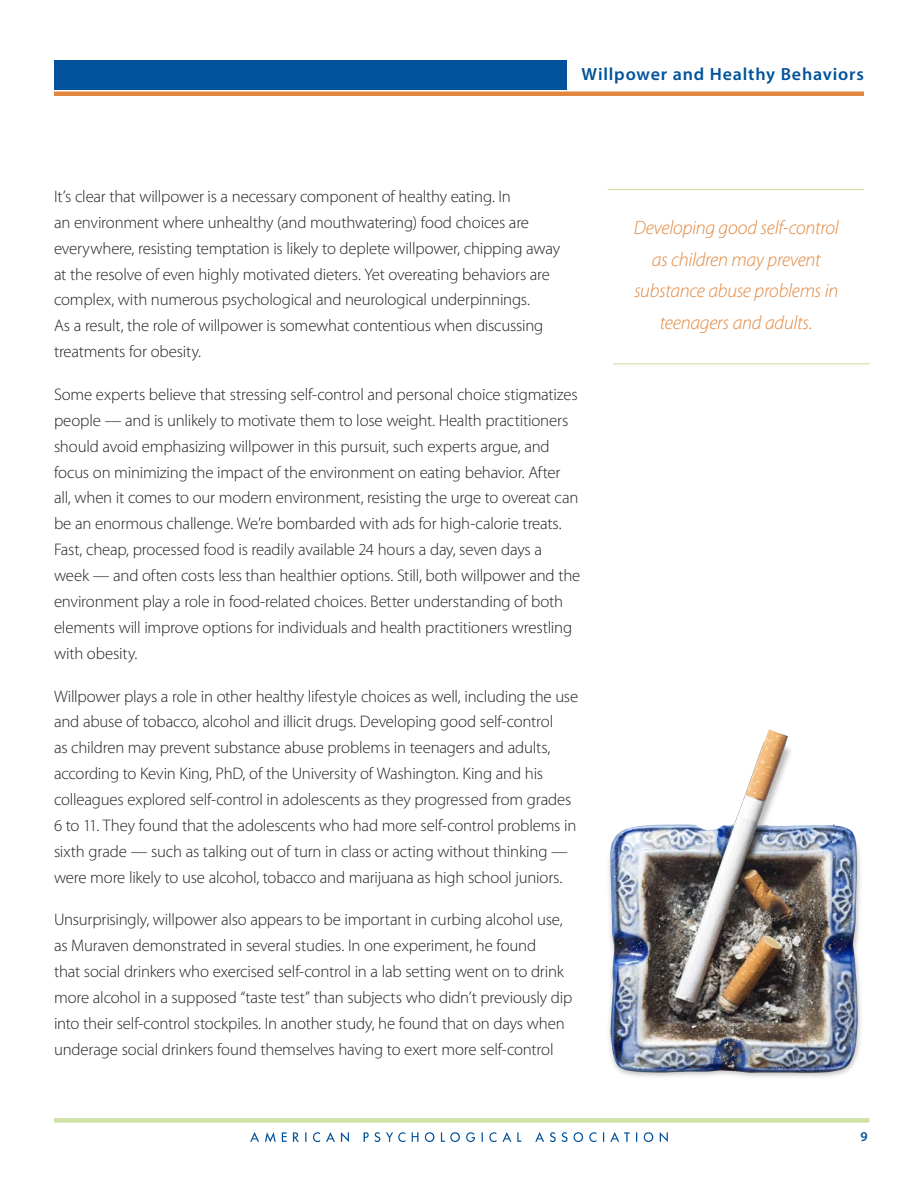
<style>
.page{position:relative;width:918px;height:1188px;background:#fff}
.page>*{position:absolute;margin:0;border:0;box-sizing:border-box;transform-origin:0 0}
.pull_out{font:italic 300 19.5px/31.5px "Myriad Pro";letter-spacing:-.015em;color:#e1873f;text-align:center}
.t1{font:600 17.7px "Myriad Pro";letter-spacing:.045em;color:#01529b}
.body_copy{font:300 16.8px/26px "Myriad Pro";letter-spacing:-.01em;color:#231f20}
.t2{font:600 13.5px "Myriad Pro";color:#01529a}
</style>
<div class="page">
<hr style="left:54px;top:92px;width:810px;height:4px;background:#e1873f">
<svg style="left:250px;top:1132px;width:418px;height:10px"></svg>
<hr style="left:608px;top:189px;width:256px;height:1px;background:#cde1a4">
<hr style="left:613px;top:363px;width:256px;height:1px;background:#cde1a4">
<img style="left:609px;top:729px;width:252px;height:348px">
<div style="left:54px;top:60px;width:513px;height:30px;background:#01529b"></div>
<div style="left:54px;top:1118px;width:815px;height:5px;background:#cde1a4"></div>
<p class="t1" style="left:582px;top:63px;width:284px">Willpower and Healthy Behaviors</p>
<p class="body_copy" style="left:54px;top:183px;width:508px">It’s clear that willpower is a necessary component of healthy eating. In<br>an environment where unhealthy (and mouthwatering) food choices are everywhere, resisting temptation is likely to deplete willpower, chipping away at the resolve of even highly motivated dieters. Yet overeating behaviors are complex, with numerous psychological and neurological underpinnings.<br>As a result, the role of willpower is somewhat contentious when discussing treatments for obesity.</p>
<p class="body_copy" style="left:54px;top:381px;width:528px">Some experts believe that stressing self-control and personal choice stigmatizes people — and is unlikely to motivate them to lose weight. Health practitioners should avoid emphasizing willpower in this pursuit, such experts argue, and focus on minimizing the impact of the environment on eating behavior. After all, when it comes to our modern environment, resisting the urge to overeat can be an enormous challenge. We’re bombarded with ads for high-calorie treats.<br>Fast, cheap, processed food is readily available 24 hours a day, seven days a week — and often costs less than healthier options. Still, both willpower and the environment play a role in food-related choices. Better understanding of both elements will improve options for individuals and health practitioners wrestling with obesity.</p>
<p class="body_copy" style="left:54px;top:683px;width:526px">Willpower plays a role in other healthy lifestyle choices as well, including the use and abuse of tobacco, alcohol and illicit drugs. Developing good self-control<br>as children may prevent substance abuse problems in teenagers and adults, according to Kevin King, PhD, of the University of Washington. King and his colleagues explored self-control in adolescents as they progressed from grades 6 to 11. They found that the adolescents who had more self-control problems in sixth grade — such as talking out of turn in class or acting without thinking — were more likely to use alcohol, tobacco and marijuana as high school juniors.</p>
<p class="body_copy" style="left:54px;top:907px;width:520px">Unsurprisingly, willpower also appears to be important in curbing alcohol use, as Muraven demonstrated in several studies. In one experiment, he found<br>that social drinkers who exercised self-control in a lab setting went on to drink more alcohol in a supposed “taste test” than subjects who didn’t previously dip into their self-control stockpiles. In another study, he found that on days when underage social drinkers found themselves having to exert more self-control</p>
<p class="pull_out" style="left:634px;top:212px;width:207px">Developing good self-control as children may prevent substance abuse problems in teenagers and adults.</p>
<p class="t2" style="left:860px;top:1128px;width:9px">9</p>
</div>
